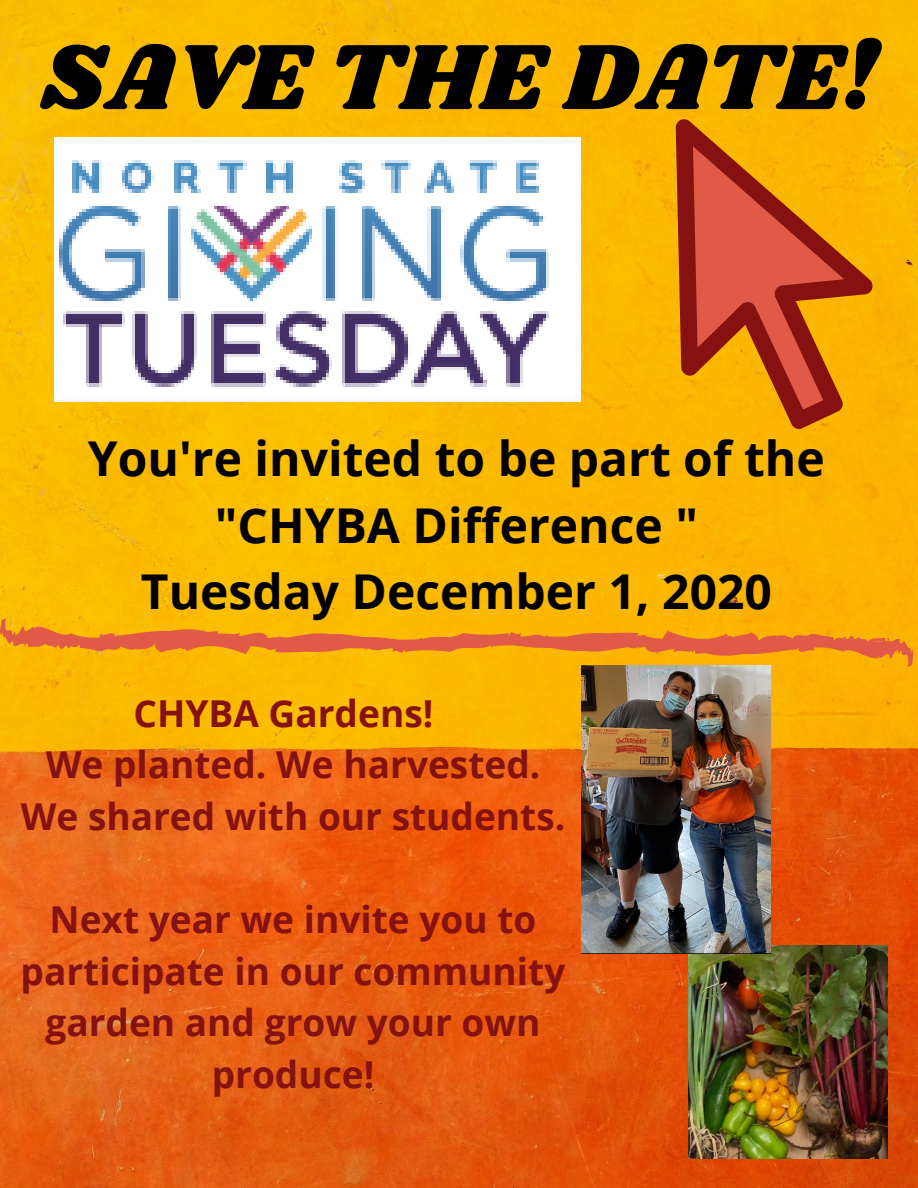
<style>
.page{position:relative;width:918px;height:1188px;background:#fff}
.page>*{position:absolute;margin:0;border:0;box-sizing:border-box;transform-origin:0 0}
.t1{font:96px "Shrikhand";color:#000}
.t2{font:700 48px/66.3px "Open Sans";color:#000;text-align:center}
.t3{font:700 37.05px/51.6px "Open Sans";color:#851111;text-align:center}
</style>
<div class="page">
<img style="left:0;top:0;width:918px;height:1188px">
<svg style="left:0;top:618px;width:915px;height:49px;background:#f29b17"></svg>
<img style="left:689px;top:946px;width:199px;height:212px">
<img style="left:54px;top:138px;width:527px;height:263px">
<img style="left:581px;top:666px;width:189px;height:288px">
<svg style="left:676px;top:118px;width:197px;height:311px;background:#d67516"></svg>
<h1 class="t1" style="left:41px;top:11px;width:838px">SAVE THE DATE!</h1>
<p class="t2" style="left:88px;top:424px;width:738px">You're invited to be part of the "CHYBA Difference "<br>Tuesday December 1, 2020</p>
<p class="t3" style="left:21px;top:687px;width:546px">CHYBA Gardens!<br>We planted. We harvested.<br>We shared with our students.</p>
<p class="t3" style="left:21px;top:893px;width:546px">Next year we invite you to participate in our community garden and grow your own produce!</p>
</div>
